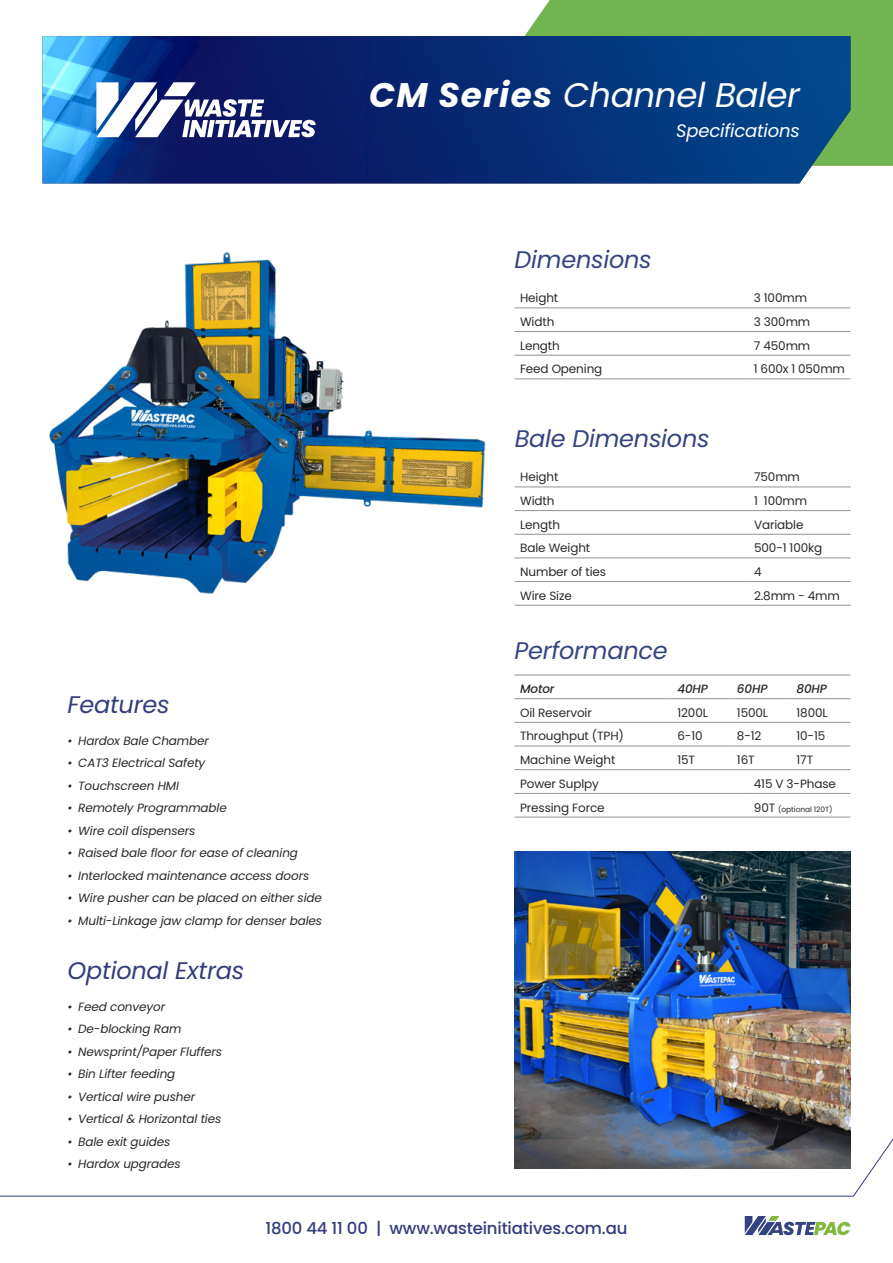
<style>
.page{position:relative;width:893px;height:1263px;background:#fff}
.page>*{position:absolute;margin:0;border:0;box-sizing:border-box;transform-origin:0 0}
.t1{font:italic 34.05px "Poppins";letter-spacing:-.01em;color:#fff}
.t2{font:italic 24px "Poppins";letter-spacing:-.01em;color:#344481}
.t3{font:italic 24px "Poppins";letter-spacing:-.01em;color:#333d7d}
.t4{font:italic 18px "Poppins";letter-spacing:-.01em;color:#fff}
.t5{font:500 16.5px "Poppins";letter-spacing:-.01em;color:#333d7d}
.t6{font:italic 12px "Poppins";letter-spacing:-.01em;color:#292929}
.t7{font:12px "Poppins";letter-spacing:-.01em;color:#292929}
.t8{font:italic 500 12px "Poppins";letter-spacing:-.01em;color:#292929}
.t9{font:7.5px "Poppins";letter-spacing:-.01em;color:#292929}
.s1{font-weight:700}
.s2{font-size:12px}
</style>
<div class="page">
<img style="left:49px;top:252px;width:437px;height:342px">
<img style="left:515px;top:851px;width:335px;height:271px">
<svg style="left:0;top:1122px;width:893px;height:75px"></svg>
<div style="left:524px;top:0;width:369px;height:166px;background:#71b553"></div>
<img style="left:43px;top:36px;width:807px;height:147px">
<svg style="left:96px;top:82px;width:220px;height:55px"></svg>
<svg style="left:745px;top:1216px;width:105px;height:19px"></svg>
<hr style="left:514px;top:308px;width:234px;height:1px;background:#939393">
<hr style="left:748px;top:308px;width:102px;height:1px;background:#939393">
<hr style="left:514px;top:331px;width:234px;height:1px;background:#939393">
<hr style="left:748px;top:331px;width:102px;height:1px;background:#939393">
<hr style="left:514px;top:355px;width:234px;height:1px;background:#939393">
<hr style="left:748px;top:355px;width:102px;height:1px;background:#939393">
<hr style="left:514px;top:379px;width:234px;height:1px;background:#939393">
<hr style="left:748px;top:379px;width:102px;height:1px;background:#939393">
<hr style="left:515px;top:487px;width:233px;height:1px;background:#939393">
<hr style="left:748px;top:487px;width:103px;height:1px;background:#939393">
<hr style="left:515px;top:510px;width:233px;height:1px;background:#939393">
<hr style="left:748px;top:510px;width:103px;height:1px;background:#939393">
<hr style="left:515px;top:534px;width:233px;height:1px;background:#939393">
<hr style="left:748px;top:534px;width:103px;height:1px;background:#939393">
<hr style="left:515px;top:558px;width:233px;height:1px;background:#939393">
<hr style="left:748px;top:558px;width:103px;height:1px;background:#939393">
<hr style="left:515px;top:581px;width:233px;height:1px;background:#939393">
<hr style="left:748px;top:581px;width:103px;height:1px;background:#939393">
<hr style="left:515px;top:605px;width:233px;height:1px;background:#939393">
<hr style="left:748px;top:605px;width:103px;height:1px;background:#939393">
<hr style="left:514px;top:793px;width:234px;height:1px;background:#939393">
<hr style="left:748px;top:793px;width:102px;height:1px;background:#939393">
<hr style="left:514px;top:817px;width:234px;height:1px;background:#939393">
<hr style="left:748px;top:817px;width:102px;height:1px;background:#939393">
<hr style="left:514px;top:675px;width:158px;height:1px;background:#939393">
<hr style="left:672px;top:675px;width:59px;height:1px;background:#939393">
<hr style="left:731px;top:675px;width:60px;height:1px;background:#939393">
<hr style="left:791px;top:675px;width:59px;height:1px;background:#939393">
<hr style="left:514px;top:698px;width:158px;height:1px;background:#939393">
<hr style="left:672px;top:698px;width:59px;height:1px;background:#939393">
<hr style="left:731px;top:698px;width:60px;height:1px;background:#939393">
<hr style="left:791px;top:698px;width:59px;height:1px;background:#939393">
<hr style="left:514px;top:722px;width:158px;height:1px;background:#939393">
<hr style="left:672px;top:722px;width:59px;height:1px;background:#939393">
<hr style="left:731px;top:722px;width:60px;height:1px;background:#939393">
<hr style="left:791px;top:722px;width:59px;height:1px;background:#939393">
<hr style="left:514px;top:746px;width:158px;height:1px;background:#939393">
<hr style="left:672px;top:746px;width:59px;height:1px;background:#939393">
<hr style="left:731px;top:746px;width:60px;height:1px;background:#939393">
<hr style="left:791px;top:746px;width:59px;height:1px;background:#939393">
<hr style="left:514px;top:769px;width:158px;height:1px;background:#939393">
<hr style="left:672px;top:769px;width:59px;height:1px;background:#939393">
<hr style="left:731px;top:769px;width:60px;height:1px;background:#939393">
<hr style="left:791px;top:769px;width:59px;height:1px;background:#939393">
<h1 class="t1" style="left:369px;top:75px;width:432px"><span class="s1">CM Series</span> Channel Baler</h1>
<h3 class="t4" style="left:676px;top:121px;width:125px">Specifications</h3>
<h2 class="t2" style="left:514px;top:246px;width:139px">Dimensions</h2>
<p class="t7" style="left:520px;top:291px;width:40px">Height</p>
<p class="t7" style="left:754px;top:291px;width:55px">3 100mm</p>
<p class="t7" style="left:520px;top:315px;width:36px">Width</p>
<p class="t7" style="left:754px;top:315px;width:58px">3 300mm</p>
<p class="t7" style="left:520px;top:338px;width:41px">Length</p>
<p class="t7" style="left:754px;top:338px;width:58px">7 450mm</p>
<p class="t7" style="left:520px;top:362px;width:84px">Feed Opening</p>
<p class="t7" style="left:754px;top:362px;width:93px">1 600x 1 050mm</p>
<h2 class="t2" style="left:515px;top:425px;width:197px">Bale Dimensions</h2>
<p class="t7" style="left:520px;top:470px;width:40px">Height</p>
<p class="t7" style="left:754px;top:470px;width:47px">750mm</p>
<p class="t7" style="left:520px;top:494px;width:36px">Width</p>
<p class="t7" style="left:754px;top:494px;width:55px">1 100mm</p>
<p class="t7" style="left:520px;top:518px;width:41px">Length</p>
<p class="t7" style="left:754px;top:518px;width:51px">Variable</p>
<p class="t7" style="left:520px;top:541px;width:72px">Bale Weight</p>
<p class="t7" style="left:754px;top:541px;width:70px">500-1 100kg</p>
<p class="t7" style="left:520px;top:565px;width:88px">Number of ties</p>
<p class="t7" style="left:754px;top:565px;width:9px">4</p>
<p class="t7" style="left:520px;top:588px;width:53px">Wire Size</p>
<p class="t7" style="left:754px;top:588px;width:87px">2.8mm - 4mm</p>
<h2 class="t3" style="left:68px;top:690px;width:103px">Features</h2>
<p class="t6" style="left:68px;top:733px;width:143px">• Hardox Bale Chamber</p>
<p class="t6" style="left:68px;top:756px;width:139px">• CAT3 Electrical Safety</p>
<p class="t6" style="left:68px;top:778px;width:113px">• Touchscreen HMI</p>
<p class="t6" style="left:68px;top:801px;width:161px">• Remotely Programmable</p>
<p class="t6" style="left:68px;top:823px;width:129px">• Wire coil dispensers</p>
<p class="t6" style="left:68px;top:846px;width:232px">• Raised bale floor for ease of cleaning</p>
<p class="t6" style="left:68px;top:868px;width:243px">• Interlocked maintenance access doors</p>
<p class="t6" style="left:68px;top:891px;width:256px">• Wire pusher can be placed on either side</p>
<p class="t6" style="left:68px;top:913px;width:256px">• Multi-Linkage jaw clamp for denser bales</p>
<h2 class="t3" style="left:68px;top:956px;width:178px">Optional Extras</h2>
<p class="t6" style="left:68px;top:1000px;width:99px">• Feed conveyor</p>
<p class="t6" style="left:68px;top:1022px;width:115px">• De-blocking Ram</p>
<p class="t6" style="left:68px;top:1045px;width:156px">• Newsprint/Paper Fluffers</p>
<p class="t6" style="left:68px;top:1067px;width:109px">• Bin Lifter feeding</p>
<p class="t6" style="left:68px;top:1090px;width:129px">• Vertical wire pusher</p>
<p class="t6" style="left:68px;top:1112px;width:155px">• Vertical &amp; Horizontal ties</p>
<p class="t6" style="left:68px;top:1135px;width:104px">• Bale exit guides</p>
<p class="t6" style="left:68px;top:1157px;width:115px">• Hardox upgrades</p>
<h2 class="t2" style="left:514px;top:637px;width:155px">Performance</h2>
<p class="t8" style="left:520px;top:682px;width:36px">Motor</p>
<p class="t8" style="left:677px;top:682px;width:32px">40HP</p>
<p class="t8" style="left:737px;top:682px;width:32px">60HP</p>
<p class="t8" style="left:796px;top:682px;width:32px">80HP</p>
<p class="t7" style="left:520px;top:706px;width:73px">Oil Reservoir</p>
<p class="t7" style="left:677px;top:706px;width:32px">1200L</p>
<p class="t7" style="left:737px;top:706px;width:33px">1500L</p>
<p class="t7" style="left:796px;top:706px;width:33px">1800L</p>
<p class="t7" style="left:520px;top:729px;width:105px">Throughput (TPH)</p>
<p class="t7" style="left:677px;top:729px;width:27px">6-10</p>
<p class="t7" style="left:737px;top:729px;width:26px">8-12</p>
<p class="t7" style="left:796px;top:729px;width:30px">10-15</p>
<p class="t7" style="left:520px;top:753px;width:97px">Machine Weight</p>
<p class="t7" style="left:677px;top:753px;width:19px">15T</p>
<p class="t7" style="left:737px;top:753px;width:19px">16T</p>
<p class="t7" style="left:796px;top:753px;width:18px">17T</p>
<p class="t7" style="left:520px;top:777px;width:80px">Power Suplpy</p>
<p class="t7" style="left:754px;top:777px;width:84px">415 V 3-Phase</p>
<p class="t7" style="left:520px;top:800px;width:86px">Pressing Force</p>
<p class="t9" style="left:754px;top:804px;width:80px"><span class="s2">90T</span> (optional 120T)</p>
<h3 class="t5" style="left:266px;top:1218px;width:363px">1800 44 11 00 | www.wasteinitiatives.com.au</h3>
</div>
